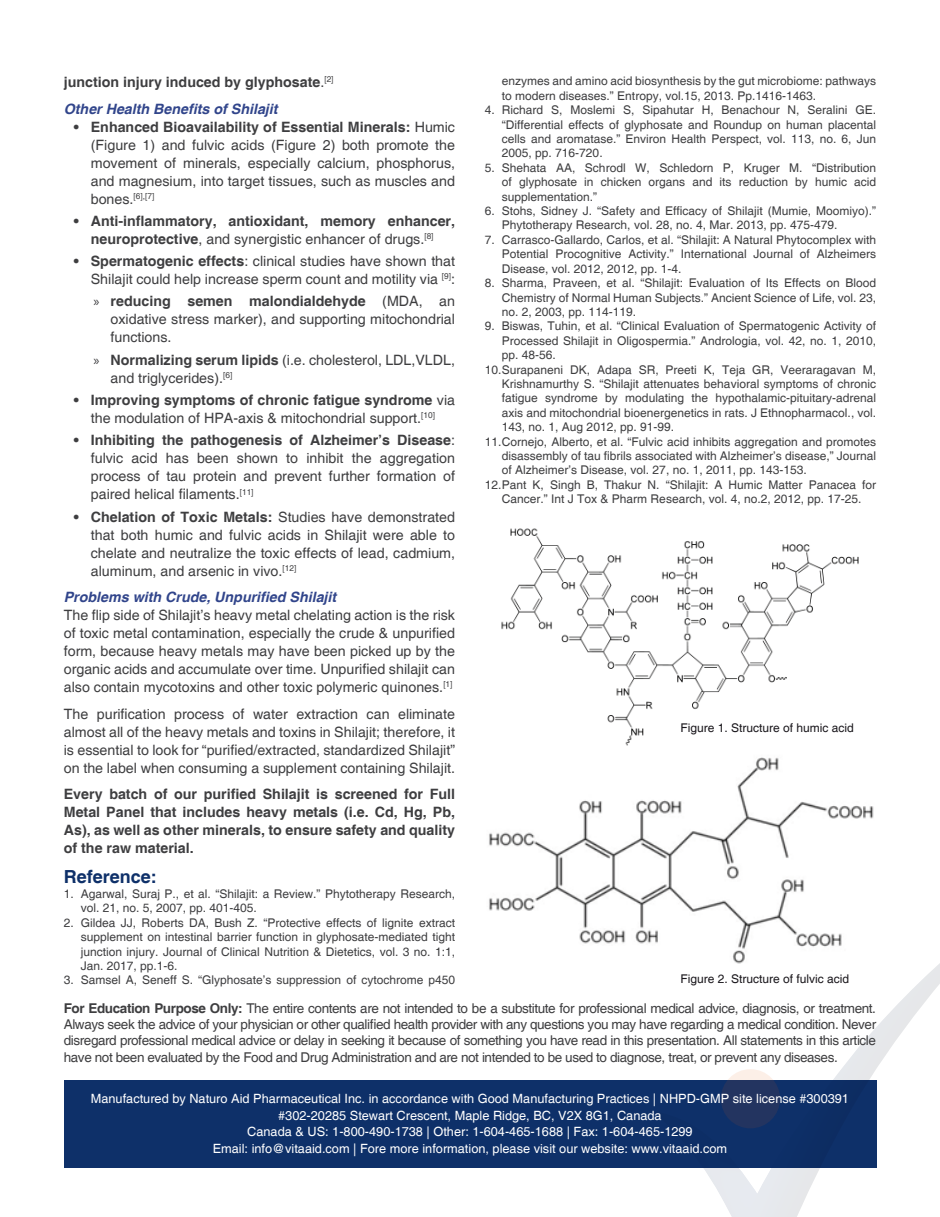
<style>
.page{position:relative;width:940px;height:1217px;background:#fff}
.page>*{position:absolute;margin:0;border:0;box-sizing:border-box;transform-origin:0 0}
.t1{font:700 18px "Helvetica";color:#0e3069}
.t2{font:14.25px/18px "Helvetica";color:#3e3e40;text-align:justify}
.t3{font:700 14.25px/18px "Helvetica";color:#3e3e40}
.t4{font:italic 700 14.25px "Helvetica";color:#31458b}
.t5{font:13.5px/16.2px "Helvetica";letter-spacing:-.03em;color:#3e3e40;text-align:justify}
.t6{font:12.75px/16.5px "Helvetica";color:#fff;text-align:center}
.t7{font:12px/14.4px "Helvetica";color:#3e3e40;text-align:justify}
.t8{font:12px "Helvetica";color:#1a171c}
.t9{font:8.25px "Helvetica";color:#3e3e40}
.s1{font-weight:400}
.s2{font-style:italic;color:#31458b}
.s3{font-weight:700}
.s4{font-size:14.25px}
.s5{font-family:"Myriad Pro"}
</style>
<div class="page">
<div style="left:64px;top:1080px;width:812px;height:87px;background:#0e3069"></div>
<div style="left:647px;top:914px;width:293px;height:302px;background:#1a171c;opacity:.75"></div>
<img style="left:489px;top:757px;width:387px;height:208px">
<img style="left:501px;top:528px;width:358px;height:218px">
<p class="t3" style="left:64px;top:69px;width:271px;line-height:26.5px">junction injury induced by glyphosate<span class="s1">.</span><sup>[2]<br></sup><span class="s2">Other Health Benefits of Shilajit</span></p>
<p class="t2" style="left:91px;top:118px;width:366px;text-indent:-17px"><span class="s3">• Enhanced Bioavailability of Essential Minerals:</span> Humic (Figure 1) and fulvic acids (Figure 2) both promote the movement of minerals, especially calcium, phosphorus, and magnesium, into target tissues, such as muscles and</p>
<p class="t9" style="left:91px;top:191px;width:65px"><span class="s4">bones.</span>[6],[7]</p>
<p class="t3" style="left:74px;top:212px;width:383px;text-align:center">• Anti-inflammatory, antioxidant, memory enhancer, neuroprotective<span class="s1">, and synergistic enhancer of drugs.</span><sup>[8]</sup></p>
<p class="t2" style="left:74px;top:252px;width:383px;text-align:right"><span class="s3">• Spermatogenic effects</span>: clinical studies have shown that<br>Shilajit could help increase sperm count and motility via <sup>[9]</sup>:</p>
<p class="t2" style="left:111px;top:293px;width:346px;text-indent:-17px"><span class="s5">»</span> <span class="s3">reducing semen malondialdehyde</span> (MDA, an oxidative stress marker), and supporting mitochondrial functions.</p>
<p class="t2" style="left:111px;top:351px;width:346px;text-indent:-17px"><span class="s5">»</span> <span class="s3">Normalizing serum lipids</span> (i.e. cholesterol, LDL,VLDL, and triglycerides).<sup>[6]</sup></p>
<p class="t2" style="left:74px;top:391px;width:383px;text-align:center"><span class="s3">• Improving symptoms of chronic fatigue syndrome</span> via the modulation of HPA-axis &amp; mitochondrial support.<sup>[10]</sup></p>
<p class="t2" style="left:91px;top:431px;width:366px;text-indent:-17px"><span class="s3">• Inhibiting the pathogenesis of Alzheimer’s Disease</span>: fulvic acid has been shown to inhibit the aggregation process of tau protein and prevent further formation of paired helical filaments.<sup>[11]</sup></p>
<p class="t2" style="left:91px;top:508px;width:366px;text-indent:-17px"><span class="s3">• Chelation of Toxic Metals:</span> Studies have demonstrated that both humic and fulvic acids in Shilajit were able to chelate and neutralize the toxic effects of lead, cadmium, aluminum, and arsenic in vivo.<sup>[12]</sup></p>
<p class="t4" style="left:64px;top:588px;width:274px">Problems with Crude, Unpurified Shilajit</p>
<p class="t2" style="left:64px;top:606px;width:393px">The flip side of Shilajit’s heavy metal chelating action is the risk of toxic metal contamination, especially the crude &amp; unpurified form, because heavy metals may have been picked up by the organic acids and accumulate over time. Unpurified shilajit can also contain mycotoxins and other toxic polymeric quinones.<sup>[1]</sup></p>
<p class="t2" style="left:64px;top:705px;width:393px">The purification process of water extraction can eliminate almost all of the heavy metals and toxins in Shilajit; therefore, it is essential to look for “purified/extracted, standardized Shilajit” on the label when consuming a supplement containing Shilajit.</p>
<p class="t3" style="left:64px;top:785px;width:393px;text-align:justify">Every batch of our purified Shilajit is screened for Full Metal Panel that includes heavy metals (i.e. Cd, Hg, Pb, As), as well as other minerals, to ensure safety and quality of the raw material.</p>
<h1 class="t1" style="left:64px;top:865px;width:95px">Reference:</h1>
<p class="t7" style="left:81px;top:886px;width:376px;text-indent:-17px">1. Agarwal, Suraj P., et al. “Shilajit: a Review.” Phytotherapy Research, vol. 21, no. 5, 2007, pp. 401-405.</p>
<p class="t7" style="left:81px;top:915px;width:376px;text-indent:-17px">2. Gildea JJ, Roberts DA, Bush Z. “Protective effects of lignite extract supplement on intestinal barrier function in glyphosate-mediated tight junction injury. Journal of Clinical Nutrition &amp; Dietetics, vol. 3 no. 1:1, Jan. 2017, pp.1-6.</p>
<p class="t7" style="left:64px;top:973px;width:393px">3. Samsel A, Seneff S. “Glyphosate’s suppression of cytochrome p450</p>
<p class="t7" style="left:502px;top:74px;width:376px">enzymes and amino acid biosynthesis by the gut microbiome: pathways to modern diseases.” Entropy, vol.15, 2013. Pp.1416-1463.</p>
<p class="t7" style="left:502px;top:103px;width:376px;text-indent:-17px">4. Richard S, Moslemi S, Sipahutar H, Benachour N, Seralini GE. “Differential effects of glyphosate and Roundup on human placental cells and aromatase.” Environ Health Perspect, vol. 113, no. 6, Jun 2005, pp. 716-720.</p>
<p class="t7" style="left:502px;top:161px;width:376px;text-indent:-17px">5. Shehata AA, Schrodl W, Schledorn P, Kruger M. “Distribution of glyphosate in chicken organs and its reduction by humic acid supplementation.”</p>
<p class="t7" style="left:502px;top:204px;width:376px;text-indent:-17px">6. Stohs, Sidney J. “Safety and Efficacy of Shilajit (Mumie, Moomiyo).”<br>Phytotherapy Research, vol. 28, no. 4, Mar. 2013, pp. 475-479.</p>
<p class="t7" style="left:502px;top:233px;width:376px;text-indent:-17px">7. Carrasco-Gallardo, Carlos, et al. “Shilajit: A Natural Phytocomplex with Potential Procognitive Activity.” International Journal of Alzheimers Disease, vol. 2012, 2012, pp. 1-4.</p>
<p class="t7" style="left:502px;top:276px;width:376px;text-indent:-17px">8. Sharma, Praveen, et al. “Shilajit: Evaluation of Its Effects on Blood Chemistry of Normal Human Subjects.” Ancient Science of Life, vol. 23, no. 2, 2003, pp. 114-119.</p>
<p class="t7" style="left:485px;top:319px;width:393px">9. Biswas, Tuhin, et al. “Clinical Evaluation of Spermatogenic Activity of</p>
<p class="t7" style="left:502px;top:333px;width:376px">Processed Shilajit in Oligospermia.” Andrologia, vol. 42, no. 1, 2010,</p>
<p class="t7" style="left:502px;top:348px;width:56px">pp. 48-56.</p>
<p class="t7" style="left:485px;top:362px;width:393px">10.Surapaneni DK, Adapa SR, Preeti K, Teja GR, Veeraragavan M,</p>
<p class="t7" style="left:502px;top:377px;width:376px">Krishnamurthy S. “Shilajit attenuates behavioral symptoms of chronic</p>
<p class="t7" style="left:502px;top:391px;width:376px">fatigue syndrome by modulating the hypothalamic-pituitary-adrenal</p>
<p class="t7" style="left:502px;top:405px;width:376px">axis and mitochondrial bioenergenetics in rats. J Ethnopharmacol., vol.</p>
<p class="t7" style="left:502px;top:420px;width:174px">143, no. 1, Aug 2012, pp. 91-99.</p>
<p class="t7" style="left:485px;top:434px;width:393px">11.Cornejo, Alberto, et al. “Fulvic acid inhibits aggregation and promotes</p>
<p class="t7" style="left:502px;top:449px;width:376px">disassembly of tau fibrils associated with Alzheimer’s disease,” Journal</p>
<p class="t7" style="left:502px;top:463px;width:306px">of Alzheimer’s Disease, vol. 27, no. 1, 2011, pp. 143-153.</p>
<p class="t7" style="left:485px;top:478px;width:393px">12.Pant K, Singh B, Thakur N. “Shilajit: A Humic Matter Panacea for</p>
<p class="t7" style="left:502px;top:492px;width:361px">Cancer.” Int J Tox &amp; Pharm Research, vol. 4, no.2, 2012, pp. 17-25.</p>
<p class="t8" style="left:680px;top:721px;width:175px">Figure 1. Structure of humic acid</p>
<p class="t8" style="left:680px;top:971px;width:170px">Figure 2. Structure of fulvic acid</p>
<p class="t5" style="left:64px;top:1000px;width:814px"><span class="s3">For Education Purpose Only:</span> The entire contents are not intended to be a substitute for professional medical advice, diagnosis, or treatment.<br>Always seek the advice of your physician or other qualified health provider with any questions you may have regarding a medical condition. Never disregard professional medical advice or delay in seeking it because of something you have read in this presentation. All statements in this article have not been evaluated by the Food and Drug Administration and are not intended to be used to diagnose, treat, or prevent any diseases.</p>
<p class="t6" style="left:91px;top:1090px;width:759px">Manufactured by Naturo Aid Pharmaceutical Inc. in accordance with Good Manufacturing Practices | NHPD-GMP site license #300391 #302-20285 Stewart Crescent, Maple Ridge, BC, V2X 8G1, Canada<br>Canada &amp; US: 1-800-490-1738 | Other: 1-604-465-1688 | Fax: 1-604-465-1299<br>Email: info@vitaaid.com | Fore more information, please visit our website: www.vitaaid.com</p>
</div>
